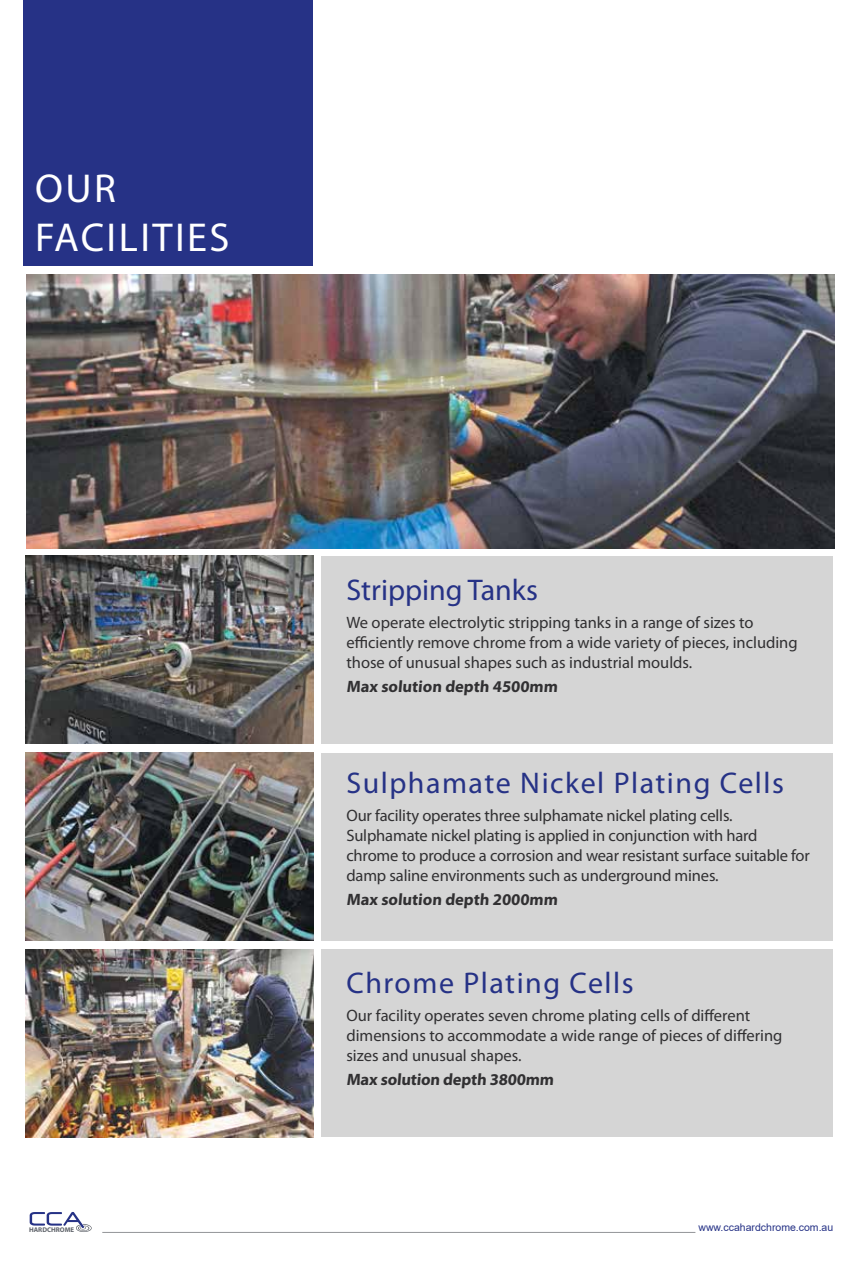
<style>
.page{position:relative;width:858px;height:1263px;background:#fff}
.page>*{position:absolute;margin:0;border:0;box-sizing:border-box;transform-origin:0 0}
.t1{font:40.5px/48.6px "Myriad Pro";letter-spacing:.06em;color:#fff}
.t2{font:30px "Myriad Pro";letter-spacing:.05em;color:#263286}
.t3{font:30px "Myriad Pro";color:#263286}
.t4{font:16.5px/19.8px "Myriad Pro";letter-spacing:-.005em;color:#313032}
.t5{font:700 16.5px "Myriad Pro";color:#313032}
.t6{font:10.5px "Arial";color:#263286}
.t7{font:700 6.75px "Myriad Pro";color:#5f636a}
</style>
<div class="page">
<svg style="left:30px;top:1212px;width:62px;height:20px"></svg>
<hr style="left:102px;top:1232px;width:593px;height:1px;background:#939598">
<img style="left:26px;top:274px;width:808px;height:275px">
<div style="left:23px;top:0;width:289px;height:265px;background:#263286"></div>
<div style="left:320px;top:556px;width:512px;height:188px;background:#d5d5d5"></div>
<div style="left:320px;top:753px;width:512px;height:188px;background:#d5d5d5"></div>
<div style="left:320px;top:949px;width:512px;height:188px;background:#d5d5d5"></div>
<img style="left:26px;top:556px;width:287px;height:187px">
<img style="left:26px;top:949px;width:287px;height:188px">
<img style="left:26px;top:753px;width:287px;height:188px">
<h1 class="t1" style="left:35px;top:164px;width:196px">OUR<br>FACILITIES</h1>
<h2 class="t3" style="left:346px;top:571px;width:193px">Stripping Tanks</h2>
<p class="t4" style="left:346px;top:613px;width:452px">We operate electrolytic stripping tanks in a range of sizes to efficiently remove chrome from a wide variety of pieces, including those of unusual shapes such as industrial moulds.</p>
<p class="t5" style="left:346px;top:676px;width:214px">Max solution depth 4500mm</p>
<h2 class="t2" style="left:346px;top:764px;width:439px">Sulphamate Nickel Plating Cells</h2>
<p class="t4" style="left:346px;top:806px;width:465px">Our facility operates three sulphamate nickel plating cells.<br>Sulphamate nickel plating is applied in conjunction with hard chrome to produce a corrosion and wear resistant surface suitable for damp saline environments such as underground mines.</p>
<p class="t5" style="left:346px;top:888px;width:214px">Max solution depth 2000mm</p>
<h2 class="t2" style="left:346px;top:964px;width:289px">Chrome Plating Cells</h2>
<p class="t4" style="left:346px;top:1005px;width:437px">Our facility operates seven chrome plating cells of different dimensions to accommodate a wide range of pieces of differing sizes and unusual shapes.</p>
<p class="t5" style="left:346px;top:1068px;width:210px">Max solution depth 3800mm</p>
<p class="t7" style="left:29px;top:1225px;width:47px">HARDCHROME</p>
<p class="t6" style="left:698px;top:1220px;width:136px">www.ccahardchrome.com.au</p>
</div>
